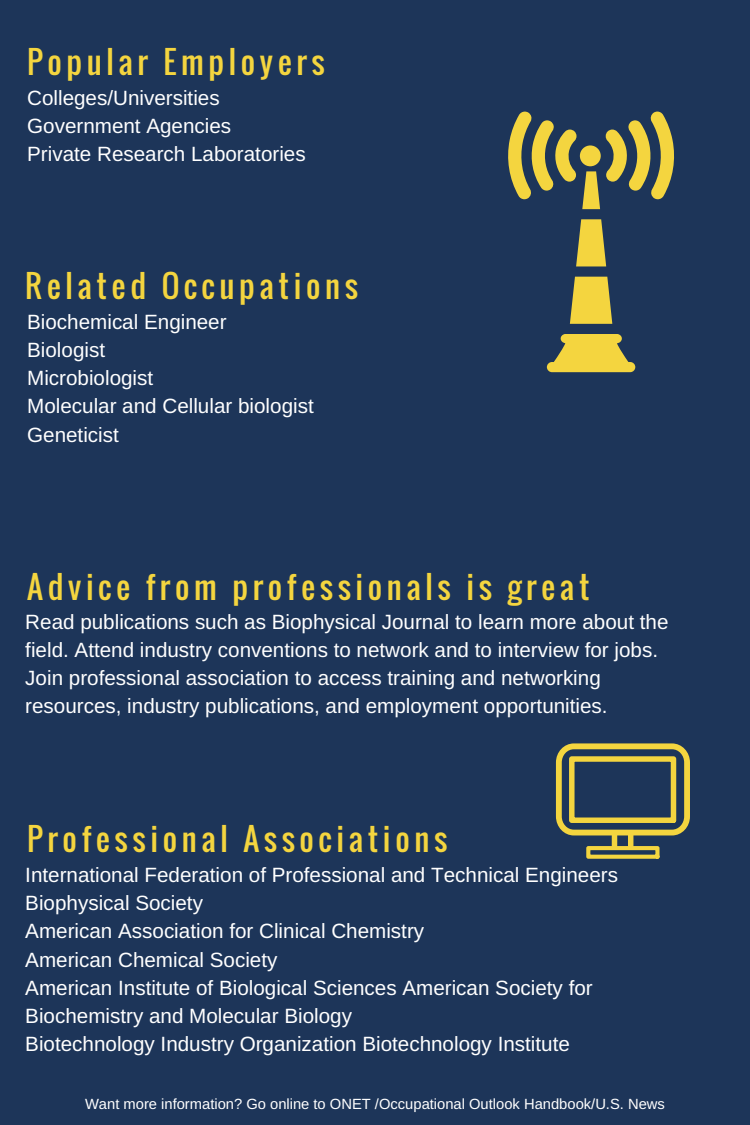
<style>
.page{position:relative;width:750px;height:1125px;background:#1d3559}
.page>*{position:absolute;margin:0;border:0;box-sizing:border-box;transform-origin:0 0}
.t1{font:31px "Oswald";letter-spacing:.15em;color:#f4d53f}
.t2{font:20.62px/28.1px "Arimo";color:#fff}
.t3{font:14.75px "Arimo";color:#fff}
</style>
<div class="page">
<svg style="left:508px;top:112px;width:166px;height:260px"></svg>
<svg style="left:556px;top:743px;width:134px;height:116px"></svg>
<h1 class="t1" style="left:27px;top:38px;width:299px">Popular Employers</h1>
<p class="t2" style="left:27px;top:84px;width:280px">Colleges/Universities<br>Government Agencies<br>Private Research Laboratories</p>
<h1 class="t1" style="left:25px;top:262px;width:334px">Related Occupations</h1>
<p class="t2" style="left:27px;top:308px;width:288px">Biochemical Engineer<br>Biologist<br>Microbiologist<br>Molecular and Cellular biologist<br>Geneticist</p>
<h1 class="t1" style="left:27px;top:563px;width:564px">Advice from professionals is great</h1>
<p class="t2" style="left:25px;top:608px;width:645px">Read publications such as Biophysical Journal to learn more about the field. Attend industry conventions to network and to interview for jobs.<br>Join professional association to access training and networking resources, industry publications, and employment opportunities.</p>
<h1 class="t1" style="left:27px;top:815px;width:422px">Professional Associations</h1>
<p class="t2" style="left:25px;top:861px;width:594px">International Federation of Professional and Technical Engineers Biophysical Society<br>American Association for Clinical Chemistry<br>American Chemical Society<br>American Institute of Biological Sciences American Society for Biochemistry and Molecular Biology<br>Biotechnology Industry Organization Biotechnology Institute</p>
<p class="t3" style="left:85px;top:1096px;width:581px">Want more information? Go online to ONET /Occupational Outlook Handbook/U.S. News</p>
</div>
